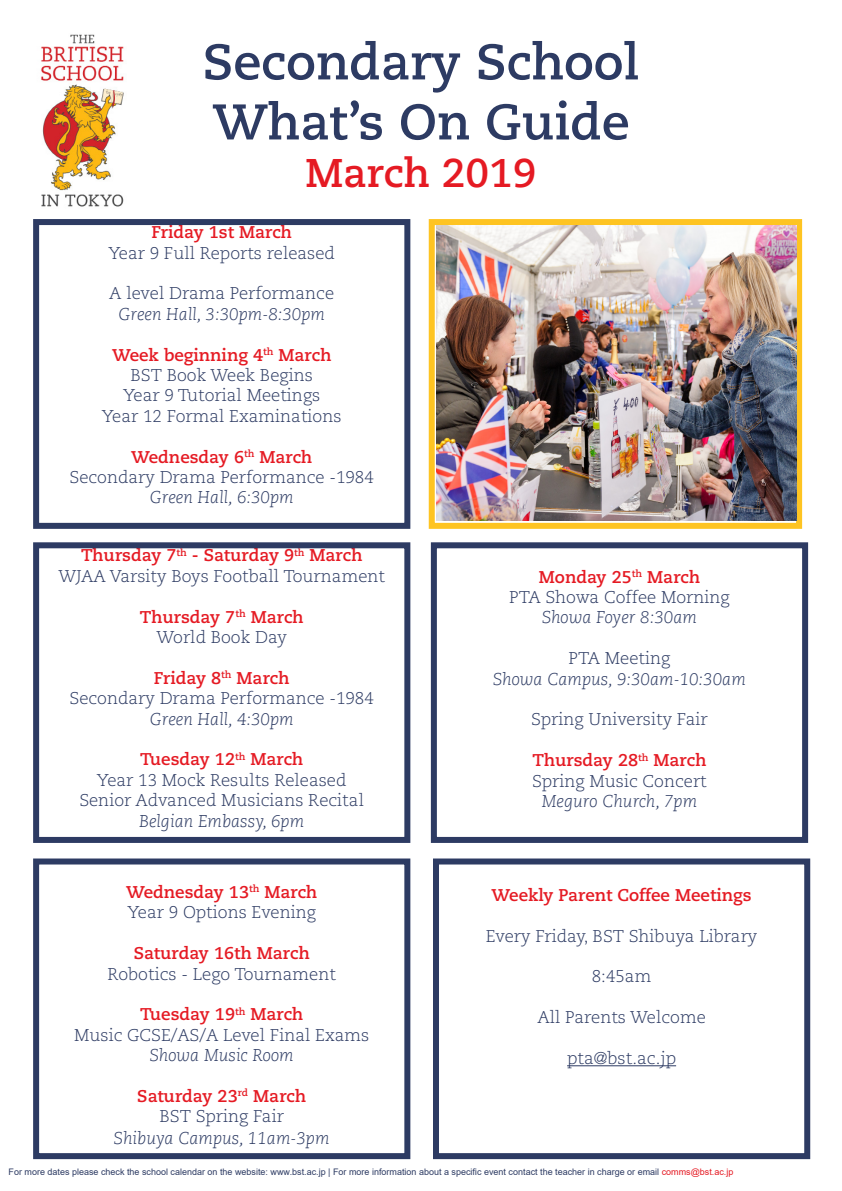
<style>
.page{position:relative;width:842px;height:1191px;background:#fff}
.page>*{position:absolute;margin:0;border:0;box-sizing:border-box;transform-origin:0 0}
.t1{font:700 50px/60px "Caecilia LT Std";color:#2d3b63}
.t2{font:700 40px "Caecilia LT Std";color:#e51a23}
.t3{font:300 17px/20.4px "Caecilia LT Std";color:#2d3b63;text-align:center}
.t4{font:italic 300 17px "Caecilia LT Std";color:#2d3b63}
.t5{font:700 17px/20.4px "Caecilia LT Std";color:#e51a23;text-align:center}
.t6{font:9px "Arial";color:#2d3b63}
.s1{font-weight:700;color:#e51a23}
.s2{font-weight:300;color:#2d3b63}
.s3{color:#e51a23}
</style>
<div class="page">
<img style="left:41px;top:34px;width:83px;height:173px">
<div style="left:429px;top:219px;width:373px;height:310px;border:6px solid #fec422"></div>
<div style="left:33px;top:219px;width:377px;height:310px;border:6px solid #2d3b63"></div>
<div style="left:33px;top:542px;width:377px;height:301px;border:6px solid #2d3b63"></div>
<hr style="left:567px;top:1065px;width:109px;height:1px;background:#2d3b63">
<div style="left:433px;top:858px;width:377px;height:301px;border:6px solid #2d3b63"></div>
<div style="left:431px;top:542px;width:377px;height:301px;border:6px solid #2d3b63"></div>
<div style="left:33px;top:858px;width:377px;height:301px;border:6px solid #2d3b63"></div>
<img style="left:437px;top:225px;width:360px;height:295px">
<p class="t1" style="left:203px;top:33px;width:438px">Secondary School<br>What’s On Guide</p>
<p class="t2" style="left:305px;top:150px;width:233px">March 2019</p>
<p class="t5" style="left:152px;top:222px;width:142px">Friday 1st March</p>
<p class="t3" style="left:109px;top:243px;width:228px">Year 9 Full Reports released</p>
<p class="t3" style="left:109px;top:284px;width:226px">A level Drama Performance</p>
<p class="t4" style="left:118px;top:304px;width:208px">Green Hall, 3:30pm-8:30pm</p>
<p class="t5" style="left:112px;top:345px;width:221px">Week beginning 4<sup>th</sup> March</p>
<p class="t3" style="left:131px;top:365px;width:184px">BST Book Week Begins</p>
<p class="t3" style="left:123px;top:386px;width:199px">Year 9 Tutorial Meetings</p>
<p class="t3" style="left:102px;top:406px;width:241px">Year 12 Formal Examinations</p>
<p class="t3" style="left:70px;top:447px;width:306px"><span class="s1">Wednesday 6</span><sup>th</sup> <span class="s1">March<br></span>Secondary Drama Performance -1984</p>
<p class="t4" style="left:150px;top:488px;width:145px">Green Hall, 6:30pm</p>
<p class="t3" style="left:58px;top:546px;width:328px"><span class="s1">Thursday 7</span><sup>th</sup> <span class="s1">- Saturday 9</span><sup>th</sup> <span class="s1">March<br></span>WJAA Varsity Boys Football Tournament</p>
<p class="t5" style="left:140px;top:607px;width:165px">Thursday 7<sup>th</sup> March</p>
<p class="t3" style="left:157px;top:627px;width:132px">World Book Day</p>
<p class="t3" style="left:70px;top:668px;width:306px"><span class="s1">Friday 8</span><sup>th</sup> <span class="s1">March<br></span>Secondary Drama Performance -1984</p>
<p class="t4" style="left:150px;top:709px;width:145px">Green Hall, 4:30pm</p>
<p class="t3" style="left:97px;top:750px;width:251px"><span class="s1">Tuesday 12</span><sup>th</sup> <span class="s1">March<br></span>Year 13 Mock Results Released</p>
<p class="t3" style="left:79px;top:790px;width:286px">Senior Advanced Musicians Recital</p>
<p class="t4" style="left:139px;top:811px;width:166px">Belgian Embassy, 6pm</p>
<p class="t3" style="left:126px;top:882px;width:193px;text-align:left"><span class="s1">Wednesday 13</span><sup>th</sup> <span class="s1">March<br></span>Year 9 Options Evening</p>
<p class="t5" style="left:134px;top:943px;width:178px">Saturday 16th March</p>
<p class="t3" style="left:107px;top:964px;width:230px">Robotics - Lego Tournament</p>
<p class="t5" style="left:140px;top:1004px;width:165px">Tuesday 19<sup>th</sup> March</p>
<p class="t3" style="left:74px;top:1025px;width:297px">Music GCSE/AS/A Level Final Exams</p>
<p class="t4" style="left:150px;top:1045px;width:145px">Showa Music Room</p>
<p class="t5" style="left:137px;top:1086px;width:170px">Saturday 23<sup>rd</sup> March<br><span class="s2">BST Spring Fair</span></p>
<p class="t4" style="left:114px;top:1128px;width:217px">Shibuya Campus, 11am-3pm</p>
<p class="t3" style="left:509px;top:567px;width:222px"><span class="s1">Monday 25</span><sup>th</sup> <span class="s1">March<br></span>PTA Showa Coffee Morning</p>
<p class="t4" style="left:542px;top:608px;width:156px">Showa Foyer 8:30am</p>
<p class="t3" style="left:569px;top:648px;width:103px">PTA Meeting</p>
<p class="t4" style="left:493px;top:669px;width:254px">Showa Campus, 9:30am-10:30am</p>
<p class="t3" style="left:531px;top:709px;width:178px">Spring University Fair</p>
<p class="t3" style="left:532px;top:750px;width:176px;text-align:left"><span class="s1">Thursday 28</span><sup>th</sup> <span class="s1">March<br></span>Spring Music Concert</p>
<p class="t4" style="left:542px;top:791px;width:157px">Meguro Church, 7pm</p>
<p class="t5" style="left:492px;top:885px;width:262px">Weekly Parent Coffee Meetings</p>
<p class="t3" style="left:486px;top:926px;width:273px">Every Friday, BST Shibuya Library</p>
<p class="t3" style="left:592px;top:966px;width:61px">8:45am</p>
<p class="t3" style="left:537px;top:1007px;width:170px">All Parents Welcome</p>
<p class="t3" style="left:567px;top:1048px;width:111px">pta@bst.ac.jp</p>
<p class="t6" style="left:9px;top:1165px;width:726px">For more dates please check the school calendar on the website: www.bst.ac.jp | For more information about a specific event contact the teacher in charge or email <span class="s3">comms@bst.ac.jp</span></p>
</div>
